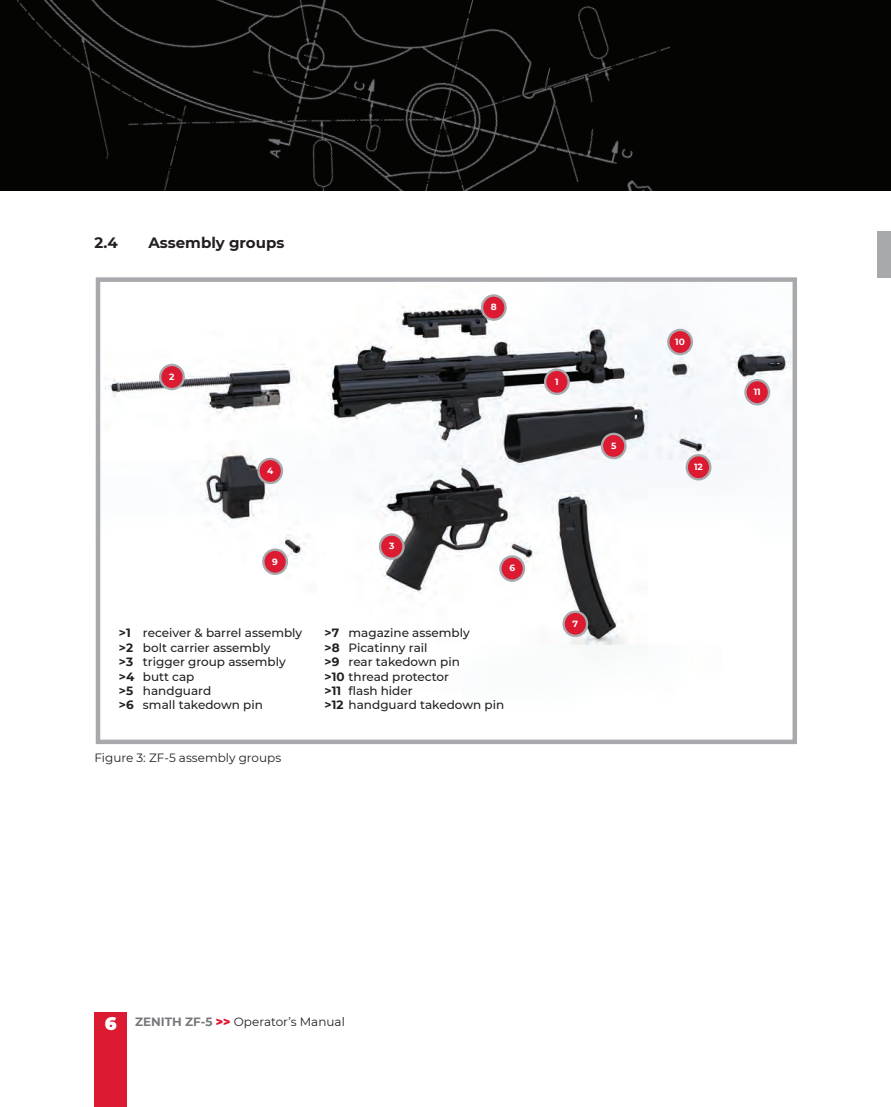
<style>
.page{position:relative;width:891px;height:1107px;background:#fff}
.page>*{position:absolute;margin:0;border:0;box-sizing:border-box;transform-origin:0 0}
.t1{font:700 15px "Montserrat";color:#231f20}
.t2{font:500 12px/14.4px "Montserrat";color:#231f20}
.t3{font:12px "Montserrat";color:#231f20}
.t4{font:700 9px "Montserrat";color:#fff}
.s1{font-weight:700}
.s2{font-weight:900;font-size:18px;color:#fff}
.s3{font-weight:700;color:#76787b}
.s4{font-weight:900;color:#dc1a32}
</style>
<div class="page">
<div style="left:878px;top:231px;width:13px;height:46px;background:#a8a9ad"></div>
<div style="left:0;top:0;width:891px;height:191px;background:#040503"></div>
<div style="left:94px;top:1012px;width:33px;height:95px;background:#dc1a32"></div>
<img style="left:17px;top:0;width:653px;height:191px">
<img style="left:105px;top:297px;width:686px;height:348px">
<div style="left:96px;top:277px;width:701px;height:467px;border:4px solid #a8a9ad"></div>
<div style="left:545px;top:370px;width:24px;height:24px;background:#dc1a32;border-radius:50%"></div>
<div style="left:544px;top:369px;width:26px;height:26px;border:2px solid #a8a9ad;border-radius:50%"></div>
<div style="left:160px;top:365px;width:24px;height:24px;background:#dc1a32;border-radius:50%"></div>
<div style="left:159px;top:364px;width:26px;height:26px;border:2px solid #a8a9ad;border-radius:50%"></div>
<div style="left:380px;top:535px;width:23px;height:24px;background:#dc1a32;border-radius:50%"></div>
<div style="left:379px;top:533px;width:26px;height:27px;border:2px solid #a8a9ad;border-radius:50%"></div>
<div style="left:258px;top:459px;width:24px;height:24px;background:#dc1a32;border-radius:50%"></div>
<div style="left:257px;top:458px;width:26px;height:26px;border:2px solid #a8a9ad;border-radius:50%"></div>
<div style="left:602px;top:434px;width:23px;height:24px;background:#dc1a32;border-radius:50%"></div>
<div style="left:601px;top:433px;width:26px;height:26px;border:2px solid #a8a9ad;border-radius:50%"></div>
<div style="left:500px;top:557px;width:24px;height:24px;background:#dc1a32;border-radius:50%"></div>
<div style="left:499px;top:555px;width:26px;height:27px;border:2px solid #a8a9ad;border-radius:50%"></div>
<div style="left:564px;top:612px;width:23px;height:24px;background:#dc1a32;border-radius:50%"></div>
<div style="left:562px;top:611px;width:26px;height:26px;border:2px solid #a8a9ad;border-radius:50%"></div>
<div style="left:482px;top:296px;width:24px;height:24px;background:#dc1a32;border-radius:50%"></div>
<div style="left:481px;top:294px;width:26px;height:27px;border:2px solid #a8a9ad;border-radius:50%"></div>
<div style="left:263px;top:550px;width:24px;height:24px;background:#dc1a32;border-radius:50%"></div>
<div style="left:262px;top:549px;width:26px;height:26px;border:2px solid #a8a9ad;border-radius:50%"></div>
<div style="left:668px;top:330px;width:24px;height:24px;background:#dc1a32;border-radius:50%"></div>
<div style="left:667px;top:329px;width:26px;height:26px;border:2px solid #a8a9ad;border-radius:50%"></div>
<div style="left:746px;top:380px;width:23px;height:24px;background:#dc1a32;border-radius:50%"></div>
<div style="left:744px;top:379px;width:26px;height:26px;border:2px solid #a8a9ad;border-radius:50%"></div>
<div style="left:687px;top:455px;width:23px;height:24px;background:#dc1a32;border-radius:50%"></div>
<div style="left:686px;top:454px;width:25px;height:27px;border:2px solid #a8a9ad;border-radius:50%"></div>
<p class="t1" style="left:94px;top:231px;width:25px">2.4</p>
<p class="t1" style="left:148px;top:231px;width:137px">Assembly groups</p>
<p class="t4" style="left:169px;top:370px;width:7px">2</p>
<p class="t4" style="left:267px;top:464px;width:8px">4</p>
<p class="t4" style="left:272px;top:555px;width:7px">9</p>
<p class="t4" style="left:389px;top:540px;width:7px">3</p>
<p class="t4" style="left:491px;top:301px;width:7px">8</p>
<p class="t4" style="left:509px;top:562px;width:7px">6</p>
<p class="t2" style="left:119px;top:625px;width:185px"><span class="s1">&gt;1</span> receiver &amp; barrel assembly <span class="s1">&gt;2</span> bolt carrier assembly<br><span class="s1">&gt;3</span> trigger group assembly <span class="s1">&gt;4</span> butt cap<br><span class="s1">&gt;5</span> handguard<br><span class="s1">&gt;6</span> small takedown pin</p>
<p class="t2" style="left:325px;top:625px;width:181px"><span class="s1">&gt;7</span> magazine assembly<br><span class="s1">&gt;8</span> Picatinny rail<br><span class="s1">&gt;9</span> rear takedown pin<br><span class="s1">&gt;10</span> thread protector<br><span class="s1">&gt;11</span> flash hider<br><span class="s1">&gt;12</span> handguard takedown pin</p>
<p class="t3" style="left:94px;top:749px;width:188px">Figure 3: ZF-5 assembly groups</p>
<p class="t4" style="left:555px;top:375px;width:5px">1</p>
<p class="t4" style="left:611px;top:439px;width:7px">5</p>
<p class="t4" style="left:573px;top:617px;width:7px">7</p>
<p class="t4" style="left:675px;top:335px;width:11px">10</p>
<p class="t4" style="left:694px;top:460px;width:10px">12</p>
<p class="t4" style="left:754px;top:385px;width:9px">11</p>
<p class="t3" style="left:105px;top:1013px;width:242px"><span class="s2">6</span> <span class="s3">ZENITH ZF-5</span> <span class="s4">&gt;&gt;</span> Operator’s Manual</p>
</div>
